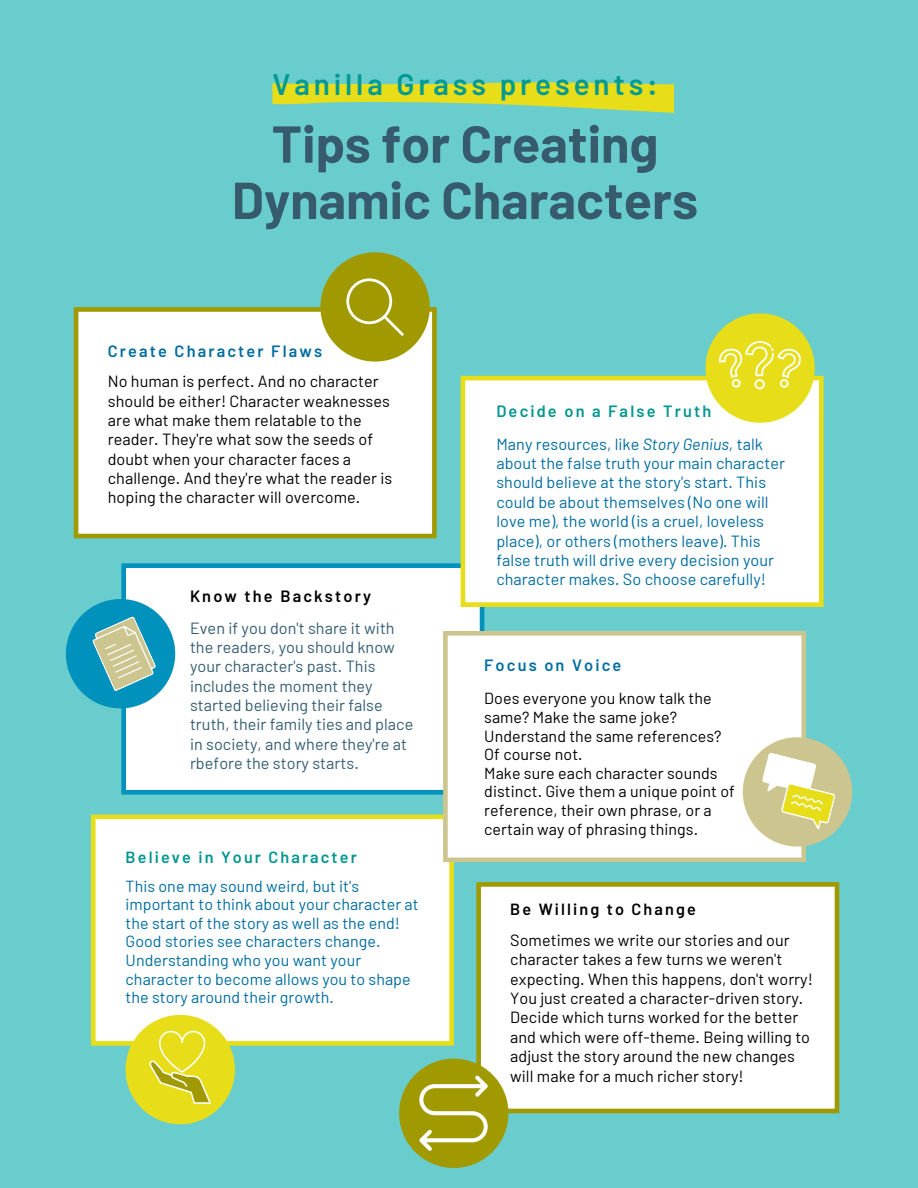
<style>
.page{position:relative;width:918px;height:1188px;background:#69cdce}
.page>*{position:absolute;margin:0;border:0;box-sizing:border-box;transform-origin:0 0}
.t1{font:700 51.9px/56.2px "Barlow";color:#365b6d;text-align:center}
.t2{font:600 29.55px "Barlow";letter-spacing:.13em;color:#009a94}
.t3{font:600 16.35px "Barlow";letter-spacing:.13em;color:#006da0}
.t4{font:600 16.35px "Barlow";letter-spacing:.13em;color:#009690}
.t5{font:600 16.35px "Barlow";letter-spacing:.13em;color:#000}
.t6{font:16.2px/19.4px "Barlow";letter-spacing:.005em;color:#000}
.t7{font:16.2px/19.4px "Barlow";letter-spacing:.005em;color:#006da0}
.t8{font:16.2px/19.4px "Barlow";letter-spacing:.005em;color:#335d71}
.t9{font:600 16.2px "Barlow";letter-spacing:.13em;color:#009690}
.t10{font:600 16.2px "Barlow";letter-spacing:.13em;color:#000}
.t11{font:16.05px/18.6px "Barlow";letter-spacing:.005em;color:#006da0}
.t12{font:16.05px/18.6px "Barlow";letter-spacing:.005em;color:#000}
.s1{font-style:italic}
</style>
<div class="page">
<div style="left:74px;top:307px;width:363px;height:231px;background:#fff"></div>
<div style="left:476px;top:882px;width:363px;height:231px;background:#fff"></div>
<div style="left:121px;top:563px;width:363px;height:232px;background:#fff"></div>
<div style="left:461px;top:376px;width:363px;height:231px;background:#fff"></div>
<div style="left:91px;top:815px;width:363px;height:231px;background:#fff"></div>
<div style="left:443px;top:631px;width:363px;height:231px;background:#fff"></div>
<svg style="left:272px;top:82px;width:402px;height:31px"></svg>
<svg style="left:743px;top:737px;width:109px;height:110px"></svg>
<svg style="left:66px;top:599px;width:109px;height:109px"></svg>
<svg style="left:126px;top:1015px;width:109px;height:109px"></svg>
<svg style="left:705px;top:313px;width:110px;height:110px"></svg>
<svg style="left:320px;top:252px;width:110px;height:110px"></svg>
<svg style="left:399px;top:1059px;width:109px;height:109px"></svg>
<h2 class="t2" style="left:272px;top:66px;width:387px">Vanilla Grass presents:</h2>
<h1 class="t1" style="left:232px;top:114px;width:468px">Tips for Creating<br>Dynamic Characters</h1>
<p class="t3" style="left:108px;top:341px;width:216px">Create Character Flaws</p>
<p class="t6" style="left:108px;top:371px;width:286px">No human is perfect. And no character should be either! Character weaknesses are what make them relatable to the reader. They're what sow the seeds of doubt when your character faces a challenge. And they're what the reader is hoping the character will overcome.</p>
<p class="t5" style="left:190px;top:585px;width:182px">Know the Backstory</p>
<p class="t8" style="left:190px;top:617px;width:225px">Even if you don't share it with the readers, you should know your character's past. This includes the moment they started believing their false truth, their family ties and place in society, and where they're at rbefore the story starts.</p>
<p class="t9" style="left:126px;top:846px;width:233px">Believe in Your Character</p>
<p class="t11" style="left:126px;top:876px;width:295px">This one may sound weird, but it's important to think about your character at the start of the story as well as the end!<br>Good stories see characters change.<br>Understanding who you want your character to become allows you to shape the story around their growth.</p>
<p class="t4" style="left:496px;top:401px;width:216px">Decide on a False Truth</p>
<p class="t7" style="left:496px;top:434px;width:290px">Many resources, like <span class="s1">Story Genius,</span> talk about the false truth your main character should believe at the story's start. This could be about themselves (No one will love me), the world (is a cruel, loveless place), or others (mothers leave). This false truth will drive every decision your character makes. So choose carefully!</p>
<p class="t3" style="left:484px;top:655px;width:139px">Focus on Voice</p>
<p class="t12" style="left:484px;top:689px;width:252px">Does everyone you know talk the same? Make the same joke?<br>Understand the same references?<br>Of course not.<br>Make sure each character sounds distinct. Give them a unique point of reference, their own phrase, or a certain way of phrasing things.</p>
<p class="t10" style="left:510px;top:899px;width:187px">Be Willing to Change</p>
<p class="t6" style="left:510px;top:930px;width:304px">Sometimes we write our stories and our character takes a few turns we weren't expecting. When this happens, don't worry!<br>You just created a character-driven story.<br>Decide which turns worked for the better and which were off-theme. Being willing to adjust the story around the new changes will make for a much richer story!</p>
</div>
